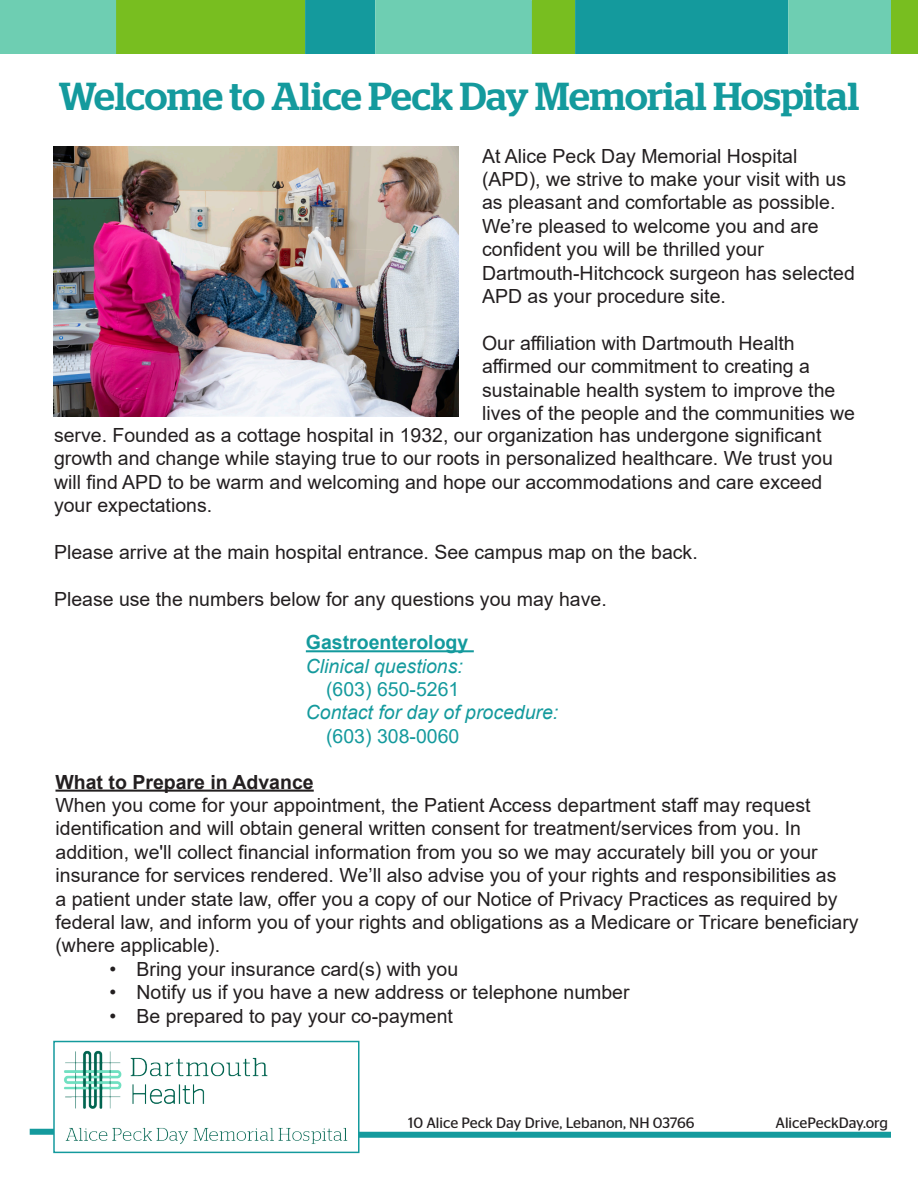
<style>
.page{position:relative;width:918px;height:1188px;background:#fff}
.page>*{position:absolute;margin:0;border:0;box-sizing:border-box;transform-origin:0 0}
.t1{font:500 39px "Stag";letter-spacing:-.005em;color:#149a9d}
.t2{font:19.5px/23.4px "Arial";color:#231f20}
.t3{font:italic 19.5px "Arial";color:#149a9d}
.t4{font:19.5px "Arial";color:#149a9d}
.t5{font:700 19.5px "Arial";color:#231f20}
.t6{font:700 19.5px "Arial";color:#149a9d}
.t7{font:15px "Stag Sans";color:#231f20}
</style>
<div class="page">
<img style="left:64px;top:1050px;width:284px;height:94px">
<div style="left:53px;top:1041px;width:307px;height:112px;border:2px solid #149a9d"></div>
<div style="left:359px;top:1132px;width:532px;height:6px;background:#149a9d"></div>
<div style="left:30px;top:1129px;width:24px;height:6px;background:#149a9d"></div>
<div style="left:1px;top:1px;width:117px;height:52px;background:#6eceb2"></div>
<div style="left:0;top:0;width:119px;height:54px;border:2px solid #6eceb2"></div>
<div style="left:117px;top:1px;width:187px;height:52px;background:#78be20"></div>
<div style="left:116px;top:0;width:189px;height:54px;border:2px solid #78be20"></div>
<div style="left:306px;top:1px;width:69px;height:52px;background:#149a9d"></div>
<div style="left:305px;top:0;width:70px;height:54px;border:2px solid #149a9d"></div>
<div style="left:376px;top:1px;width:155px;height:52px;background:#6eceb2"></div>
<div style="left:375px;top:0;width:157px;height:54px;border:2px solid #6eceb2"></div>
<div style="left:533px;top:1px;width:41px;height:52px;background:#78be20"></div>
<div style="left:532px;top:0;width:43px;height:54px;border:2px solid #78be20"></div>
<div style="left:576px;top:1px;width:212px;height:52px;background:#149a9d"></div>
<div style="left:575px;top:0;width:213px;height:54px;border:2px solid #149a9d"></div>
<div style="left:789px;top:1px;width:101px;height:52px;background:#6eceb2"></div>
<div style="left:788px;top:0;width:103px;height:54px;border:2px solid #6eceb2"></div>
<div style="left:892px;top:1px;width:25px;height:52px;background:#78be20"></div>
<div style="left:891px;top:0;width:27px;height:54px;border:2px solid #78be20"></div>
<img style="left:54px;top:147px;width:405px;height:270px">
<hr style="left:56px;top:790px;width:258px;height:2px;background:#231f20">
<hr style="left:306px;top:650px;width:168px;height:2px;background:#149a9d">
<p class="t1" style="left:59px;top:73px;width:802px">Welcome to Alice Peck Day Memorial Hospital</p>
<p class="t2" style="left:482px;top:144px;width:374px">At Alice Peck Day Memorial Hospital (APD), we strive to make your visit with us as pleasant and comfortable as possible.<br>We’re pleased to welcome you and are confident you will be thrilled your Dartmouth-Hitchcock surgeon has selected APD as your procedure site.</p>
<p class="t2" style="left:482px;top:331px;width:374px">Our affiliation with Dartmouth Health affirmed our commitment to creating a sustainable health system to improve the lives of the people and the communities we</p>
<p class="t2" style="left:54px;top:423px;width:781px">serve. Founded as a cottage hospital in 1932, our organization has undergone significant growth and change while staying true to our roots in personalized healthcare. We trust you will find APD to be warm and welcoming and hope our accommodations and care exceed your expectations.</p>
<p class="t2" style="left:54px;top:540px;width:645px">Please arrive at the main hospital entrance. See campus map on the back.</p>
<p class="t2" style="left:54px;top:587px;width:554px">Please use the numbers below for any questions you may have.</p>
<p class="t6" style="left:306px;top:629px;width:164px">Gastroenterology</p>
<p class="t3" style="left:306px;top:653px;width:159px">Clinical questions:</p>
<p class="t4" style="left:326px;top:676px;width:135px">(603) 650-5261</p>
<p class="t3" style="left:306px;top:700px;width:254px">Contact for day of procedure:</p>
<p class="t4" style="left:326px;top:723px;width:135px">(603) 308-0060</p>
<p class="t5" style="left:56px;top:768px;width:260px">What to Prepare in Advance</p>
<p class="t2" style="left:56px;top:793px;width:805px">When you come for your appointment, the Patient Access department staff may request identification and will obtain general written consent for treatment/services from you. In addition, we'll collect financial information from you so we may accurately bill you or your insurance for services rendered. We’ll also advise you of your rights and responsibilities as<br>a patient under state law, offer you a copy of our Notice of Privacy Practices as required by federal law, and inform you of your rights and obligations as a Medicare or Tricare beneficiary (where applicable).</p>
<p class="t2" style="left:110px;top:957px;width:350px">• Bring your insurance card(s) with you</p>
<p class="t2" style="left:110px;top:980px;width:522px">• Notify us if you have a new address or telephone number</p>
<p class="t2" style="left:110px;top:1004px;width:345px">• Be prepared to pay your co-payment</p>
<p class="t7" style="left:408px;top:1112px;width:288px">10 Alice Peck Day Drive, Lebanon, NH 03766</p>
<p class="t7" style="left:775px;top:1112px;width:114px">AlicePeckDay.org</p>
</div>
